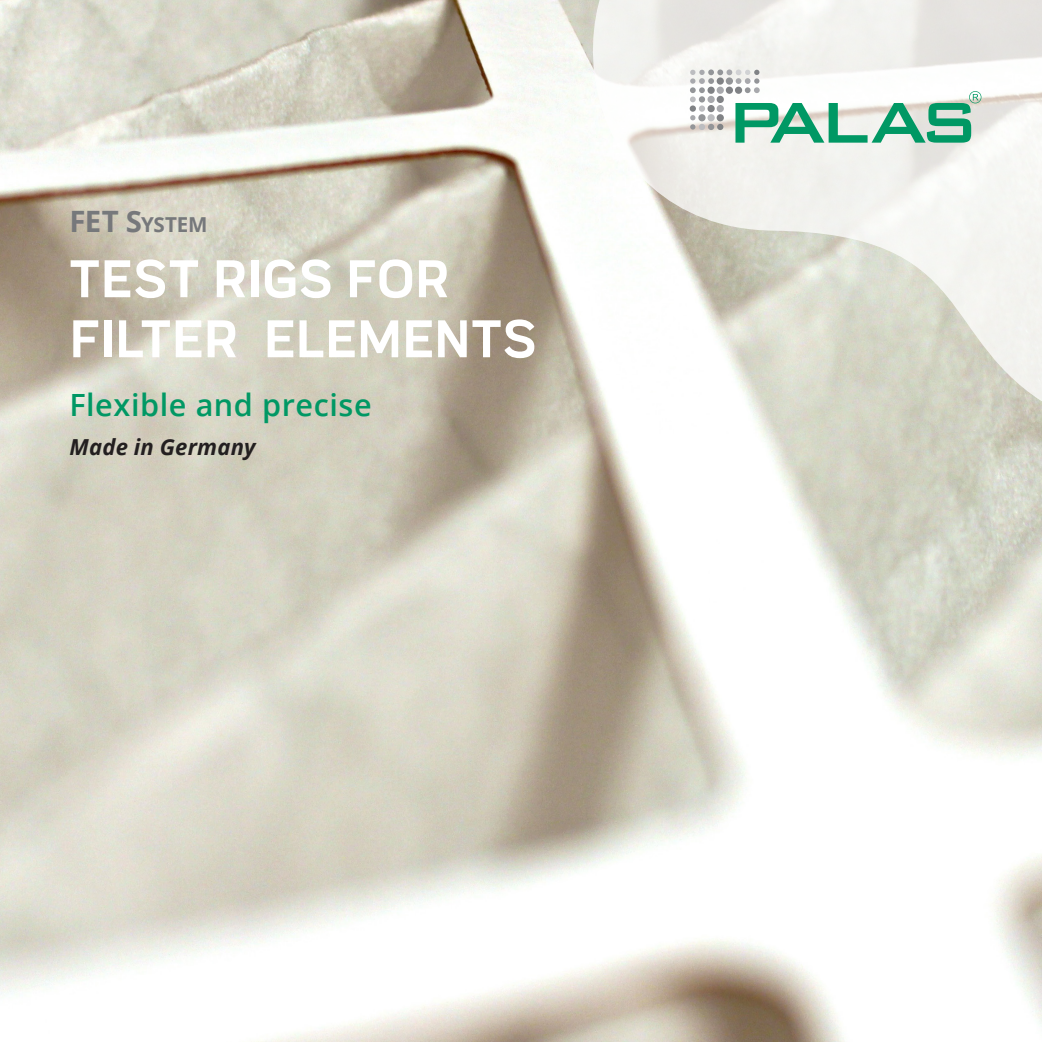
<style>
.page{position:relative;width:1042px;height:1042px;background:#fff}
.page>*{position:absolute;margin:0;border:0;box-sizing:border-box;transform-origin:0 0}
.Einf__Abs{font:700 55.12px "Praktika";letter-spacing:.015em;color:#fff}
.Einf__Abs-2{font:600 30.62px "Open Sans";letter-spacing:.02em;color:#009864}
.Einf__Abs-3{font:italic 700 22.05px "Open Sans";letter-spacing:.01em;color:#231f20}
.Einf__Abs-4{font:700 20.65px "Open Sans";color:#76787b}
.s1{font-size:29.4px}
</style>
<div class="page">
<img style="left:0;top:0;width:1042px;height:1042px">
<svg style="left:585px;top:0;width:457px;height:461px"></svg>
<svg style="left:690px;top:69px;width:291px;height:74px"></svg>
<p class="Einf__Abs-4" style="left:69px;top:210px;width:140px"><span class="s1">FET S</span>YSTE M</p>
<p class="Einf__Abs" style="left:69px;top:235px;width:380px">TEST RIGS FOR</p>
<p class="Einf__Abs" style="left:69px;top:295px;width:468px">FILTER ELEMENTS</p>
<p class="Einf__Abs-2" style="left:69px;top:384px;width:304px">Flexible and precise</p>
<p class="Einf__Abs-3" style="left:69px;top:432px;width:188px">Made in Germany</p>
</div>
